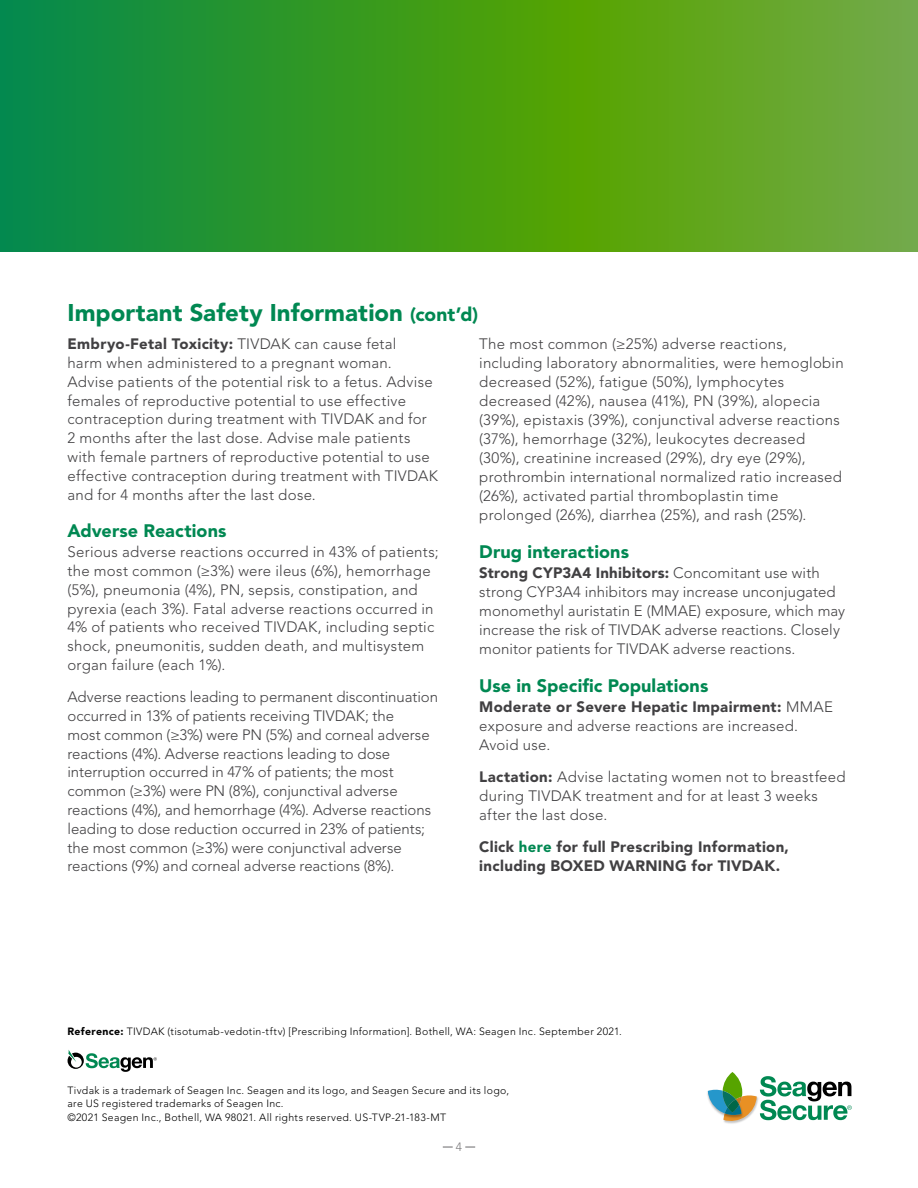
<style>
.page{position:relative;width:918px;height:1188px;background:#fff}
.page>*{position:absolute;margin:0;border:0;box-sizing:border-box;transform-origin:0 0}
.t1{font:900 24px "Avenir LT Pro";letter-spacing:.005em;color:#008852}
.t2{font:900 18px "Avenir LT Pro";letter-spacing:.005em;color:#008852}
.t3{font:300 15px/18.9px "Avenir LT Pro";letter-spacing:.015em;color:#414042}
.t4{font:300 15px/18.8px "Avenir LT Pro";letter-spacing:-.005em;color:#414042}
.t5{font:900 15px/18.9px "Avenir LT Pro";letter-spacing:.02em;color:#414042}
.t6{font:300 12px "Avenir LT Pro";color:#7a797b}
.t7{font:300 10.5px/13.2px "Avenir LT Pro";letter-spacing:.03em;color:#000}
.s1{font-size:19.2px}
.s2{font-weight:900}
.s3{color:#008852}
</style>
<div class="page">
<svg style="left:0;top:0;width:918px;height:252px;background:#419c27"></svg>
<hr style="left:443px;top:1146px;width:32px;height:2px;background:#7a797b">
<div style="left:453px;top:1144px;width:12px;height:9px;background:#fff"></div>
<img style="left:724px;top:1122px;width:16px;height:2px">
<svg style="left:708px;top:1072px;width:144px;height:50px"></svg>
<svg style="left:68px;top:1050px;width:89px;height:22px"></svg>
<h1 class="t1" style="left:68px;top:298px;width:412px">Important Safety Information <span class="s1">(cont’d)</span></h1>
<p class="t3" style="left:68px;top:335px;width:372px"><span class="s2">Embryo-Fetal Toxicity:</span> TIVDAK can cause fetal<br>harm when administered to a pregnant woman.<br>Advise patients of the potential risk to a fetus. Advise females of reproductive potential to use effective contraception during treatment with TIVDAK and for 2 months after the last dose. Advise male patients with female partners of reproductive potential to use effective contraception during treatment with TIVDAK and for 4 months after the last dose.</p>
<p class="t2" style="left:68px;top:520px;width:160px">Adverse Reactions</p>
<p class="t3" style="left:68px;top:543px;width:373px">Serious adverse reactions occurred in 43% of patients; the most common (≥3%) were ileus (6%), hemorrhage (5%), pneumonia (4%), PN, sepsis, constipation, and pyrexia (each 3%). Fatal adverse reactions occurred in 4% of patients who received TIVDAK, including septic shock, pneumonitis, sudden death, and multisystem organ failure (each 1%).</p>
<p class="t4" style="left:68px;top:688px;width:372px">Adverse reactions leading to permanent discontinuation occurred in 13% of patients receiving TIVDAK; the<br>most common (≥3%) were PN (5%) and corneal adverse reactions (4%). Adverse reactions leading to dose interruption occurred in 47% of patients; the most common (≥3%) were PN (8%), conjunctival adverse reactions (4%), and hemorrhage (4%). Adverse reactions leading to dose reduction occurred in 23% of patients; the most common (≥3%) were conjunctival adverse reactions (9%) and corneal adverse reactions (8%).</p>
<p class="t3" style="left:479px;top:335px;width:366px">The most common (≥25%) adverse reactions, including laboratory abnormalities, were hemoglobin decreased (52%), fatigue (50%), lymphocytes decreased (42%), nausea (41%), PN (39%), alopecia (39%), epistaxis (39%), conjunctival adverse reactions (37%), hemorrhage (32%), leukocytes decreased (30%), creatinine increased (29%), dry eye (29%), prothrombin international normalized ratio increased (26%), activated partial thromboplastin time prolonged (26%), diarrhea (25%), and rash (25%).</p>
<p class="t2" style="left:479px;top:541px;width:151px">Drug interactions</p>
<p class="t3" style="left:479px;top:563px;width:367px"><span class="s2">Strong CYP3A4 Inhibitors:</span> Concomitant use with strong CYP3A4 inhibitors may increase unconjugated monomethyl auristatin E (MMAE) exposure, which may increase the risk of TIVDAK adverse reactions. Closely monitor patients for TIVDAK adverse reactions.</p>
<p class="t2" style="left:479px;top:674px;width:231px">Use in Specific Populations</p>
<p class="t3" style="left:479px;top:697px;width:355px"><span class="s2">Moderate or Severe Hepatic Impairment:</span> MMAE exposure and adverse reactions are increased.<br>Avoid use.</p>
<p class="t3" style="left:479px;top:767px;width:368px"><span class="s2">Lactation:</span> Advise lactating women not to breastfeed during TIVDAK treatment and for at least 3 weeks after the last dose.</p>
<p class="t5" style="left:479px;top:838px;width:311px">Click <span class="s3">here</span> for full Prescribing Information, including BOXED WARNING for TIVDAK.</p>
<p class="t7" style="left:68px;top:1025px;width:556px"><span class="s2">Reference:</span> TIVDAK (tisotumab-vedotin-tftv) [Prescribing Information]. Bothell, WA: Seagen Inc. September 2021.</p>
<p class="t7" style="left:68px;top:1084px;width:443px">Tivdak is a trademark of Seagen Inc. Seagen and its logo, and Seagen Secure and its logo, are US registered trademarks of Seagen Inc.<br>©2021 Seagen Inc., Bothell, WA 98021. All rights reserved. US-TVP-21-183-MT</p>
<p class="t6" style="left:456px;top:1140px;width:8px">4</p>
</div>
